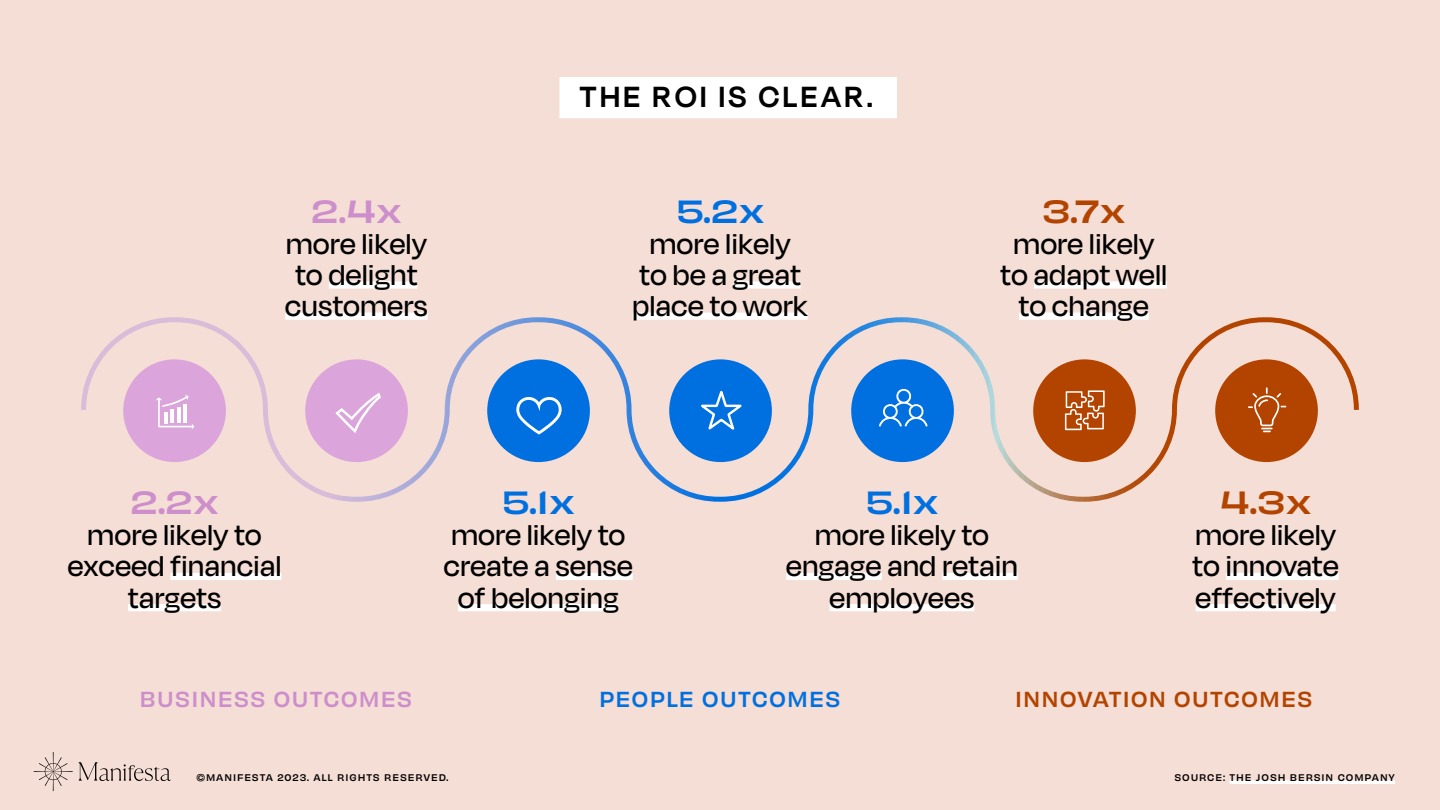
<style>
.page{position:relative;width:1440px;height:810px;background:#f5ded5}
.page>*{position:absolute;margin:0;border:0;box-sizing:border-box;transform-origin:0 0}
.t1{font:600 33.75px "Degular Display";letter-spacing:.105em;color:#000}
.t2{font:500 32.4px/31.2px "Degular Display";letter-spacing:.02em;color:#000;text-align:center}
.t3{font:500 expanded 30px "Obviously";color:#0070e0}
.t4{font:500 expanded 30px "Obviously";color:#cc8fcc}
.t5{font:500 expanded 30px "Obviously";color:#b34400}
.t6{font:500 20.25px "Obviously";letter-spacing:.05em;color:#b34400}
.t7{font:500 20.25px "Obviously";letter-spacing:.05em;color:#cc8fcc}
.t8{font:500 20.25px "Obviously";letter-spacing:.05em;color:#0070e0}
.t9{font:500 9px "Obviously";letter-spacing:.1em;color:#000}
</style>
<div class="page">
<svg style="left:34px;top:752px;width:137px;height:39px"></svg>
<hr style="left:1230px;top:780px;width:165px;height:4px;background:#fff">
<div style="left:559px;top:77px;width:338px;height:41px;background:#fff"></div>
<svg style="left:81px;top:317px;width:1278px;height:185px"></svg>
<div style="left:170px;top:573px;width:111px;height:7px;background:#fff"></div>
<div style="left:128px;top:604px;width:93px;height:7px;background:#fff"></div>
<div style="left:329px;top:281px;width:88px;height:8px;background:#fff"></div>
<div style="left:285px;top:313px;width:143px;height:7px;background:#fff"></div>
<div style="left:556px;top:573px;width:77px;height:7px;background:#fff"></div>
<div style="left:458px;top:604px;width:160px;height:7px;background:#fff"></div>
<div style="left:733px;top:281px;width:68px;height:8px;background:#fff"></div>
<div style="left:633px;top:313px;width:175px;height:7px;background:#fff"></div>
<div style="left:1034px;top:281px;width:133px;height:8px;background:#fff"></div>
<div style="left:1019px;top:313px;width:130px;height:7px;background:#fff"></div>
<div style="left:786px;top:573px;width:96px;height:7px;background:#fff"></div>
<div style="left:942px;top:573px;width:76px;height:7px;background:#fff"></div>
<div style="left:830px;top:604px;width:144px;height:7px;background:#fff"></div>
<div style="left:1226px;top:573px;width:113px;height:7px;background:#fff"></div>
<div style="left:1196px;top:604px;width:140px;height:7px;background:#fff"></div>
<p class="t4" style="left:311px;top:187px;width:92px">2.4x</p>
<p class="t2" style="left:285px;top:227px;width:144px">more likely to delight customers</p>
<p class="t1" style="left:580px;top:77px;width:295px">THE ROI IS CLEAR.</p>
<p class="t3" style="left:676px;top:187px;width:90px">5.2x</p>
<p class="t2" style="left:633px;top:227px;width:176px">more likely to be a great place to work</p>
<p class="t5" style="left:1042px;top:187px;width:84px">3.7x</p>
<p class="t2" style="left:1001px;top:227px;width:168px">more likely to adapt well to change</p>
<p class="t4" style="left:130px;top:479px;width:90px">2.2x</p>
<p class="t2" style="left:68px;top:519px;width:215px">more likely to exceed financial targets</p>
<p class="t3" style="left:502px;top:479px;width:74px">5.1x</p>
<p class="t2" style="left:444px;top:519px;width:190px">more likely to create a sense of belonging</p>
<p class="t3" style="left:866px;top:479px;width:74px">5.1x</p>
<p class="t2" style="left:786px;top:519px;width:233px">more likely to engage and retain employees</p>
<p class="t5" style="left:1220px;top:479px;width:93px">4.3x</p>
<p class="t2" style="left:1193px;top:519px;width:148px;text-align:justify">more likely to innovate effectively</p>
<p class="t7" style="left:140px;top:683px;width:274px">BUSINESS OUTCOMES</p>
<p class="t8" style="left:599px;top:683px;width:243px">PEOPLE OUTCOMES</p>
<p class="t6" style="left:1015px;top:683px;width:299px">INNOVATION OUTCOMES</p>
<p class="t9" style="left:196px;top:771px;width:253px">©MANIFESTA 2023. ALL RIGHTS RESERVED.</p>
<p class="t9" style="left:1174px;top:771px;width:222px">SOURCE: THE JOSH BERSIN COMPANY</p>
</div>
